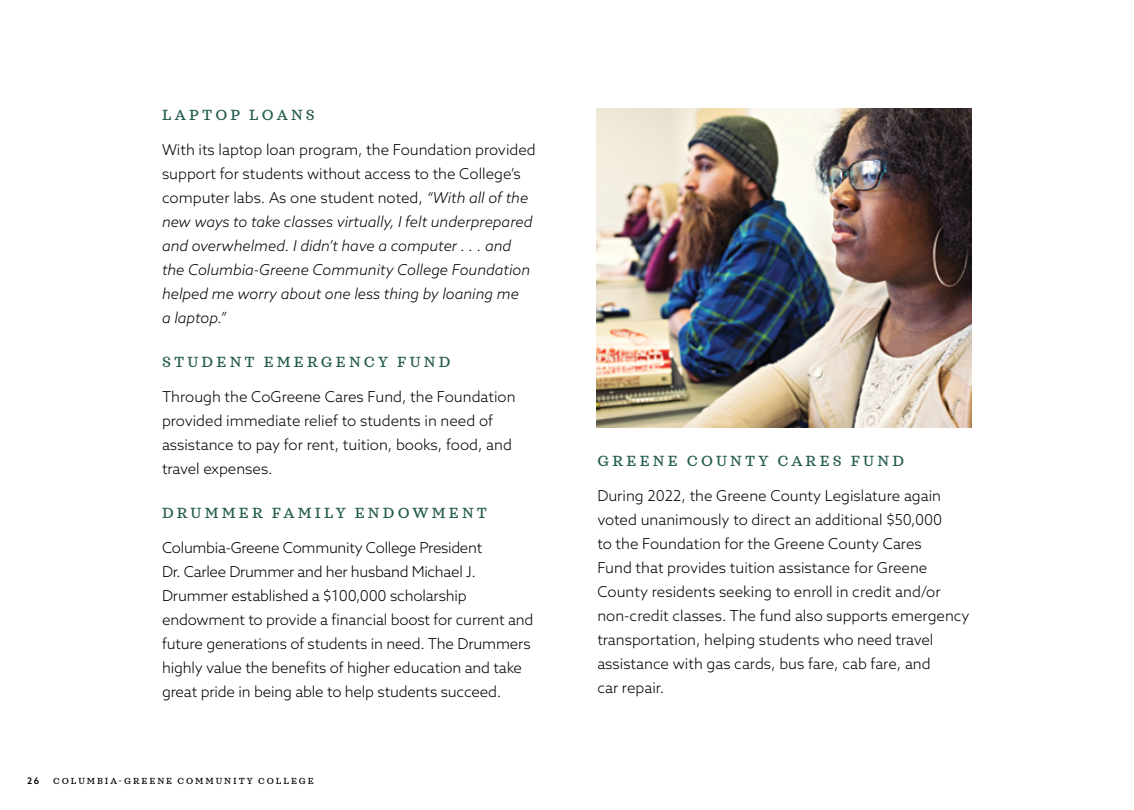
<style>
.page{position:relative;width:1134px;height:810px;background:#fff}
.page>*{position:absolute;margin:0;border:0;box-sizing:border-box;transform-origin:0 0}
.t1{font:300 15px/24px "Azo Sans";color:#000}
.t2{font:italic 300 15px/24px "Azo Sans";color:#000}
.t3{font:500 15px "Sagona";letter-spacing:.21em;color:#255c4f}
.t4{font:500 9px "Sagona";letter-spacing:.21em;color:#000}
.t5{font:500 9px "Azo Sans";color:#000}
.s1{font-style:normal}
</style>
<div class="page">
<img style="left:596px;top:108px;width:376px;height:320px">
<p class="t3" style="left:162px;top:106px;width:154px">LAPTOP LOANS</p>
<p class="t2" style="left:162px;top:137px;width:375px"><span class="s1">With its laptop loan program, the Foundation provided support for students without access to the College’s computer labs. As one student noted,</span> “With all of the new ways to take classes virtually, I felt underprepared and overwhelmed. I didn’t have a computer . . . and the Columbia-Greene Community College Foundation helped me worry about one less thing by loaning me<br>a laptop.”</p>
<p class="t3" style="left:162px;top:353px;width:290px">STUDENT EMERGENCY FUND</p>
<p class="t1" style="left:162px;top:384px;width:355px">Through the CoGreene Cares Fund, the Foundation provided immediate relief to students in need of assistance to pay for rent, tuition, books, food, and travel expenses.</p>
<p class="t3" style="left:162px;top:504px;width:327px">DRUMMER FAMILY ENDOWMENT</p>
<p class="t1" style="left:162px;top:535px;width:373px">Columbia-Greene Community College President<br>Dr. Carlee Drummer and her husband Michael J.<br>Drummer established a $100,000 scholarship endowment to provide a financial boost for current and future generations of students in need. The Drummers highly value the benefits of higher education and take great pride in being able to help students succeed.</p>
<p class="t5" style="left:27px;top:775px;width:14px">26</p>
<p class="t4" style="left:53px;top:775px;width:262px">COLUMBIA-GREENE COMMUNITY COLLEGE</p>
<p class="t3" style="left:597px;top:452px;width:308px">GREENE COUNTY CARES FUND</p>
<p class="t1" style="left:597px;top:484px;width:374px">During 2022, the Greene County Legislature again voted unanimously to direct an additional $50,000<br>to the Foundation for the Greene County Cares<br>Fund that provides tuition assistance for Greene County residents seeking to enroll in credit and/or non-credit classes. The fund also supports emergency transportation, helping students who need travel assistance with gas cards, bus fare, cab fare, and<br>car repair.</p>
</div>
